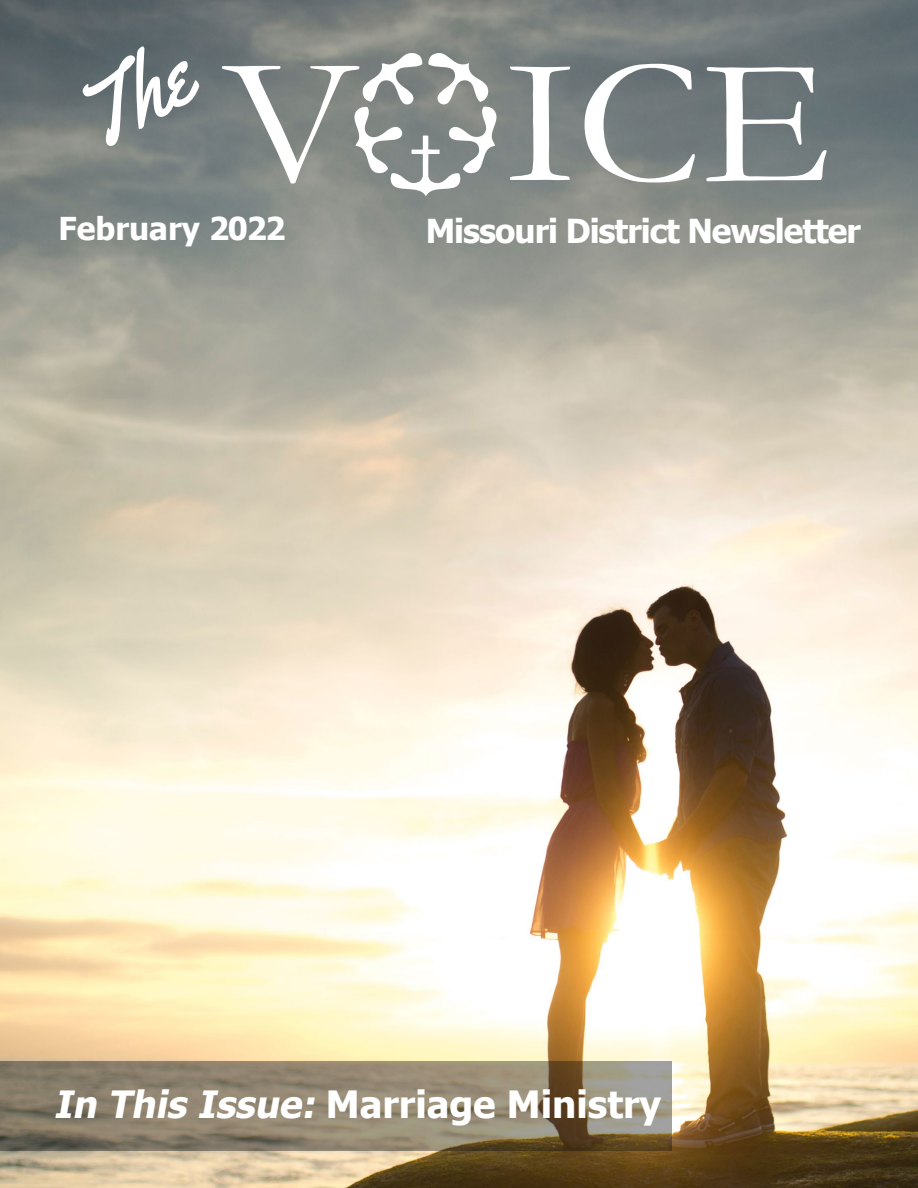
<style>
.page{position:relative;width:918px;height:1188px;background:#fff}
.page>*{position:absolute;margin:0;border:0;box-sizing:border-box;transform-origin:0 0}
.t1{font:181.65px "Garamond";color:#fff;scale:1.09 1}
.t2{font:700 37.5px "Tahoma";color:#fff}
.t3{font:700 33px "Tahoma";letter-spacing:-.03em;color:#fff}
.t4{font:700 31.5px "Tahoma";color:#fff}
.s1{font-style:italic}
</style>
<div class="page">
<img style="left:0;top:0;width:918px;height:1188px">
<svg style="left:0;top:1061px;width:672px;height:89px;background:#8b806b"></svg>
<svg style="left:354px;top:53px;width:143px;height:144px"></svg>
<svg style="left:75px;top:45px;width:130px;height:103px;background:#687274"></svg>
<h1 class="t1" style="left:224px;top:1px;width:559px">V ICE</h1>
<p class="t4" style="left:59px;top:206px;width:229px">February 2022</p>
<p class="t3" style="left:426px;top:208px;width:437px">Missouri District Newsletter</p>
<p class="t2" style="left:54px;top:1078px;width:609px"><span class="s1">In This Issue:</span>Marriage Ministry</p>
</div>
